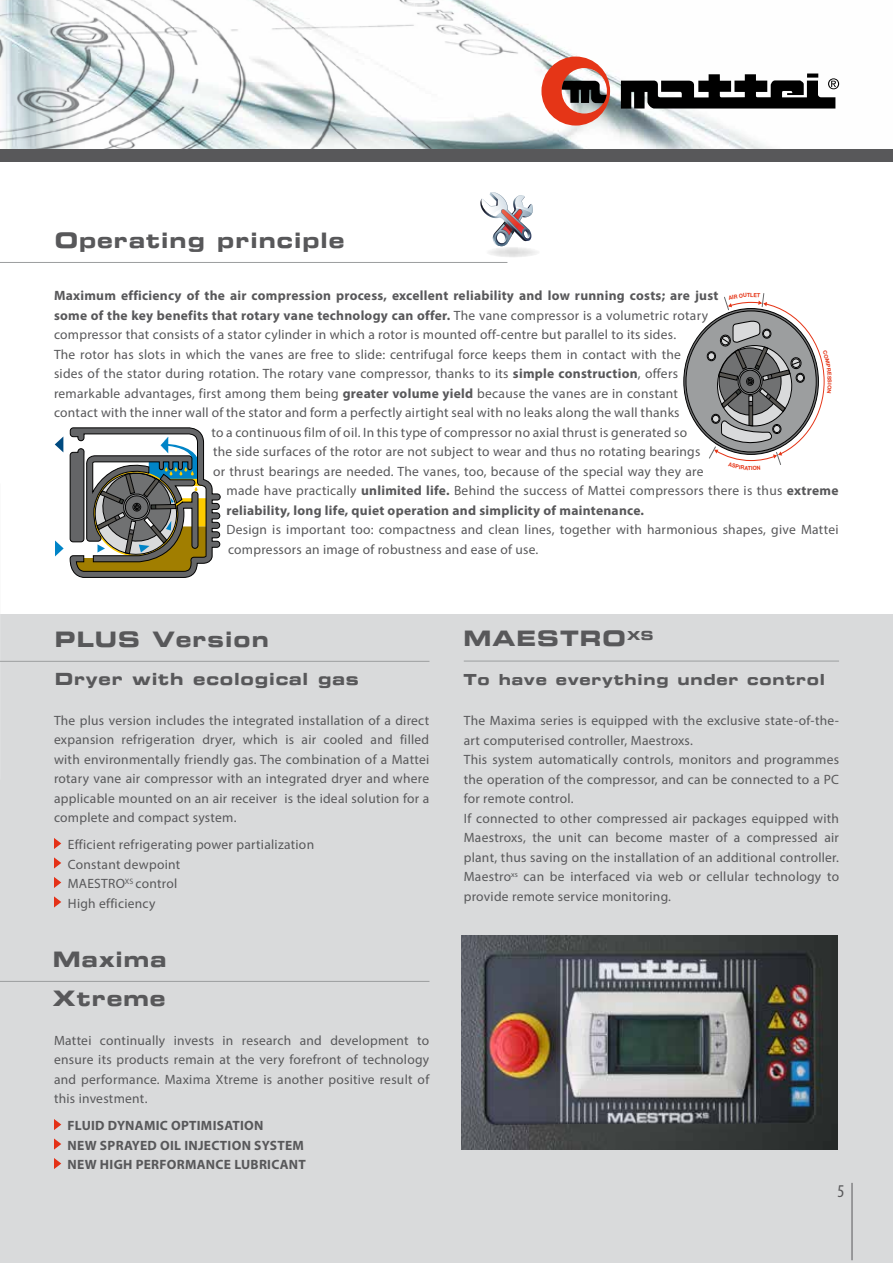
<style>
.page{position:relative;width:893px;height:1263px;background:#fff}
.page>*{position:absolute;margin:0;border:0;box-sizing:border-box;transform-origin:0 0}
.t1{font:21px/39px "Eurostile Bold Extended Two";letter-spacing:.05em;color:#58585a}
.t2{font:condensed 18px "Myriad Pro";color:#58585a}
.t3{font:16.5px "Eurostile Bold Extended Two";letter-spacing:.05em;color:#58585a}
.t4{font:15px "Eurostile Bold Extended Two";letter-spacing:.05em;color:#58585a}
.t5{font:13.5px/19.5px "Myriad Pro";letter-spacing:.02em;color:#58585a}
.t6{font:700 13.5px/19.5px "Myriad Pro";letter-spacing:.02em;color:#58585a}
.t7{font:700 5.7px "Helvetica Neue";color:#e53517;scale:.92 1}
.s1{font-weight:400}
.s2{font-weight:700}
</style>
<div class="page">
<div style="left:0;top:614px;width:893px;height:649px;background:#d9dadb"></div>
<img style="left:5px;top:48px;width:835px;height:101px">
<img style="left:0;top:0;width:560px;height:148px">
<div style="left:0;top:149px;width:893px;height:13px;background:#58585a"></div>
<svg style="left:541px;top:57px;width:69px;height:69px"></svg>
<svg style="left:621px;top:74px;width:218px;height:35px"></svg>
<hr style="left:0;top:262px;width:507px;height:1px;background:#9c9e9f">
<hr style="left:0;top:661px;width:429px;height:1px;background:#9c9e9f">
<hr style="left:852px;top:1183px;width:1px;height:77px;background:#58585a">
<svg style="left:55px;top:540px;width:9px;height:16px"></svg>
<svg style="left:55px;top:437px;width:8px;height:15px"></svg>
<svg style="left:70px;top:427px;width:151px;height:151px"></svg>
<hr style="left:464px;top:661px;width:375px;height:1px;background:#9c9e9f">
<svg style="left:480px;top:192px;width:53px;height:54px"></svg>
<svg style="left:485px;top:247px;width:56px;height:11px"></svg>
<hr style="left:0;top:981px;width:429px;height:1px;background:#9c9e9f">
<svg style="left:54px;top:838px;width:7px;height:11px"></svg>
<svg style="left:54px;top:857px;width:7px;height:11px"></svg>
<svg style="left:54px;top:877px;width:7px;height:11px"></svg>
<svg style="left:54px;top:896px;width:7px;height:11px"></svg>
<img style="left:461px;top:935px;width:376px;height:214px">
<svg style="left:54px;top:1119px;width:7px;height:11px"></svg>
<svg style="left:54px;top:1138px;width:7px;height:11px"></svg>
<svg style="left:54px;top:1158px;width:7px;height:11px"></svg>
<svg style="left:684px;top:293px;width:141px;height:172px"></svg>
<h1 class="t1" style="left:55px;top:220px;width:291px">Operating principle</h1>
<p class="t6" style="left:54px;top:286px;width:666px">Maximum efficiency of the air compression process, excellent reliability and low running costs; are just</p>
<p class="t6" style="left:54px;top:305px;width:656px">some of the key benefits that rotary vane technology can offer. <span class="s1">The vane compressor is a volumetric rotary</span></p>
<p class="t5" style="left:54px;top:325px;width:624px">compressor that consists of a stator cylinder in which a rotor is mounted off-centre but parallel to its sides.</p>
<p class="t5" style="left:54px;top:344px;width:629px">The rotor has slots in which the vanes are free to slide: centrifugal force keeps them in contact with the</p>
<p class="t5" style="left:54px;top:364px;width:625px">sides of the stator during rotation. The rotary vane compressor, thanks to its <span class="s2">simple construction</span>, offers</p>
<p class="t5" style="left:54px;top:383px;width:626px">remarkable advantages, first among them being <span class="s2">greater volume yield</span> because the vanes are in constant</p>
<p class="t5" style="left:54px;top:403px;width:627px">contact with the inner wall of the stator and form a perfectly airtight seal with no leaks along the wall thanks</p>
<p class="t5" style="left:212px;top:422px;width:477px">to a continuous film of oil. In this type of compressor no axial thrust is generated so</p>
<p class="t5" style="left:213px;top:442px;width:489px">the side surfaces of the rotor are not subject to wear and thus no rotating bearings</p>
<p class="t5" style="left:213px;top:461px;width:492px">or thrust bearings are needed. The vanes, too, because of the special way they are</p>
<p class="t5" style="left:227px;top:481px;width:613px">made have practically <span class="s2">unlimited life.</span> Behind the success of Mattei compressors there is thus <span class="s2">extreme</span></p>
<p class="t6" style="left:227px;top:500px;width:419px">reliability, long life, quiet operation and simplicity of maintenance.</p>
<p class="t5" style="left:227px;top:520px;width:613px">Design is important too: compactness and clean lines, together with harmonious shapes, give Mattei compressors an image of robustness and ease of use.</p>
<p class="t7" style="left:751px;top:464px;width:3px">I</p>
<h1 class="t1" style="left:55px;top:619px;width:215px">PLUS Version</h1>
<p class="t3" style="left:55px;top:668px;width:305px">Dryer with ecological gas</p>
<p class="t5" style="left:54px;top:710px;width:377px;text-align:justify">The plus version includes the integrated installation of a direct expansion refrigeration dryer, which is air cooled and filled with environmentally friendly gas. The combination of a Mattei rotary vane air compressor with an integrated dryer and where applicable mounted on an air receiver is the ideal solution for a complete and compact system.</p>
<p class="t5" style="left:68px;top:834px;width:248px">Efficient refrigerating power partialization<br>Constant dewpoint<br>MAESTRO<sup>XS</sup> control<br>High efficiency</p>
<h1 class="t1" style="left:53px;top:939px;width:115px">Maxima<br>Xtreme</h1>
<p class="t5" style="left:54px;top:1030px;width:377px;text-align:justify">Mattei continually invests in research and development to ensure its products remain at the very forefront of technology and performance. Maxima Xtreme is another positive result of this investment.</p>
<p class="t6" style="left:68px;top:1115px;width:240px">FLUID DYNAMIC OPTIMISATION<br>NEW SPRAYED OIL INJECTION SYSTEM<br>NEW HIGH PERFORMANCE LUBRICANT</p>
<h1 class="t1" style="left:463px;top:619px;width:192px">MAESTRO<sup>XS</sup></h1>
<p class="t4" style="left:463px;top:669px;width:363px">To have everything under control</p>
<p class="t5" style="left:464px;top:711px;width:377px">The Maxima series is equipped with the exclusive state-of-the&shy;art computerised controller, Maestroxs.<br>This system automatically controls, monitors and programmes the operation of the compressor, and can be connected to a PC for remote control.<br>If connected to other compressed air packages equipped with Maestroxs, the unit can become master of a compressed air plant, thus saving on the installation of an additional controller.<br>Maestro<sup>xs</sup> can be interfaced via web or cellular technology to provide remote service monitoring.</p>
<h2 class="t2" style="left:837px;top:1180px;width:8px">5</h2>
</div>
